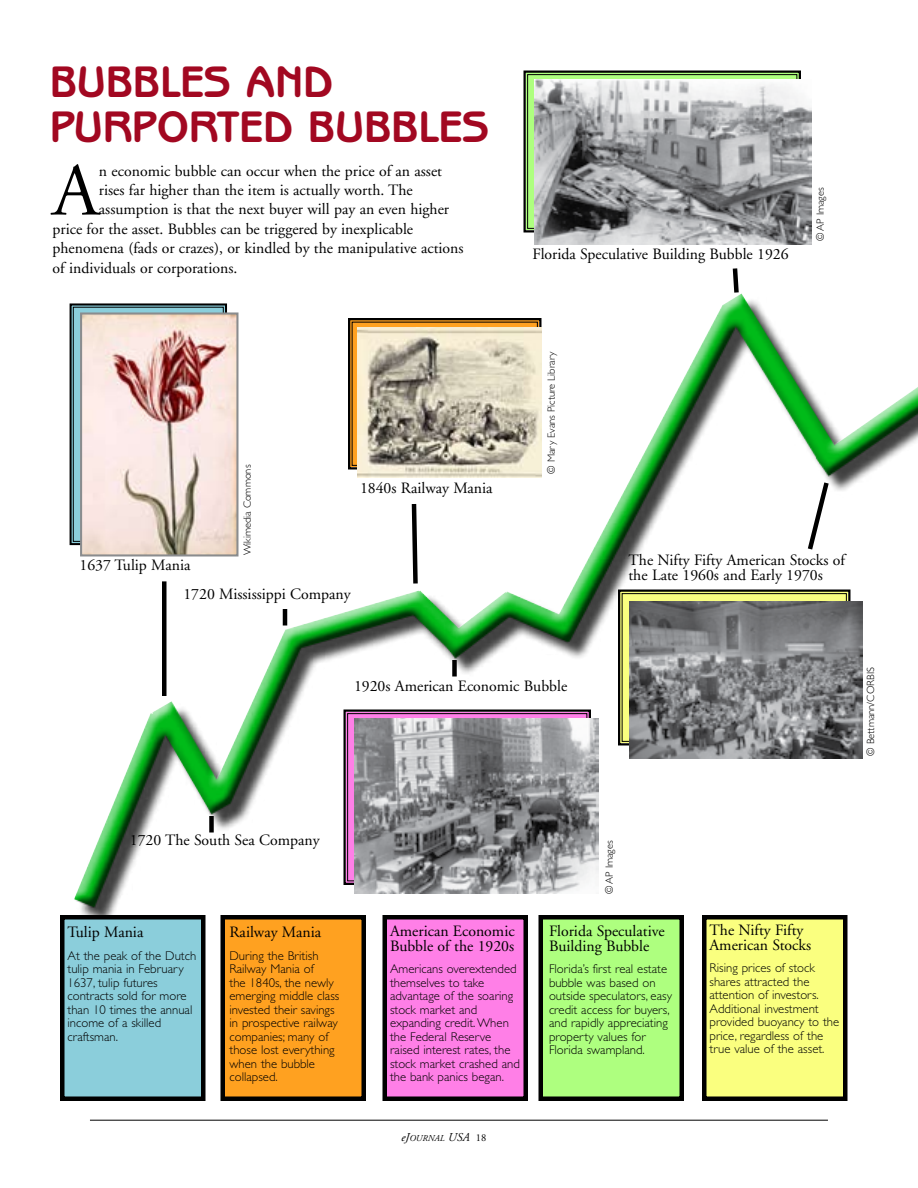
<style>
.page{position:relative;width:918px;height:1188px;background:#fff}
.page>*{position:absolute;margin:0;border:0;box-sizing:border-box;transform-origin:0 0}
.t1{font:74.55px "Adobe Garamond";color:#000}
.t2{font:700 45px/45px "Benguiat Gothic IT Cby BT";color:#a20821}
.t3{font:15.75px/15px "Adobe Garamond";color:#000}
.t4{font:300 12.75px/13.5px "Gill Sans";color:#000}
.t5{font:300 10.5px "Gill Sans";color:#000}
.t6{font:italic 9px "Adobe Garamond";color:#000}
.s1{font-size:12px}
.s2{font-style:normal;font-size:10.5px}
</style>
<div class="page">
<hr style="left:90px;top:1120px;width:738px;height:1px;background:#000">
<svg style="left:523px;top:70px;width:278px;height:94px;background:#80ac67"></svg>
<div style="left:74px;top:164px;width:844px;height:745px;background:#000;opacity:.75"></div>
<img style="left:535px;top:80px;width:277px;height:164px">
<div style="left:60px;top:915px;width:146px;height:186px;background:#8bcedb;border:4px solid #000"></div>
<div style="left:220px;top:915px;width:146px;height:186px;background:#ffa120;border:4px solid #000"></div>
<div style="left:382px;top:915px;width:146px;height:186px;background:#ff7fe7;border:4px solid #000"></div>
<div style="left:538px;top:915px;width:146px;height:186px;background:#aeff7f;border:4px solid #000"></div>
<div style="left:702px;top:915px;width:146px;height:186px;background:#faff7f;border:4px solid #000"></div>
<svg style="left:69px;top:302px;width:533px;height:607px"></svg>
<div style="left:452px;top:660px;width:5px;height:16px;background:#000"></div>
<svg style="left:701px;top:264px;width:217px;height:290px"></svg>
<img style="left:358px;top:327px;width:184px;height:150px">
<img style="left:629px;top:602px;width:233px;height:156px">
<hr style="left:162px;top:581px;width:4px;height:115px;background:#000">
<h2 class="t2" style="left:50px;top:59px;width:441px">BUBBLES AND<br>PURPORTED BUBBLES</h2>
<h1 class="t1" style="left:52px;top:151px;width:48px">A</h1>
<p class="t3" style="left:99px;top:163px;width:345px">n economic bubble can occur when the price of an asset</p>
<p class="t3" style="left:99px;top:183px;width:315px">rises far higher than the item is actually worth. The</p>
<p class="t3" style="left:99px;top:202px;width:352px">assumption is that the next buyer will pay an even higher</p>
<p class="t3" style="left:52px;top:222px;width:362px">price for the asset. Bubbles can be triggered by inexplicable</p>
<p class="t3" style="left:52px;top:241px;width:413px">phenomena (fads or crazes), or kindled by the manipulative actions</p>
<p class="t3" style="left:52px;top:261px;width:186px">of individuals or corporations.</p>
<p class="t3" style="left:532px;top:247px;width:258px">Florida Speculative Building Bubble 1926</p>
<p class="t5" style="left:814px;top:241px;width:55px;rotate:-90deg">© AP Images</p>
<p class="t5" style="left:545px;top:474px;width:124px;rotate:-90deg">© Mary Evans Picture Library</p>
<p class="t5" style="left:241px;top:555px;width:92px;rotate:-90deg">Wikimedia Commons</p>
<p class="t3" style="left:360px;top:481px;width:134px">1840s Railway Mania</p>
<p class="t3" style="left:80px;top:557px;width:113px">1637 Tulip Mania</p>
<p class="t3" style="left:628px;top:553px;width:218px">The Nifty Fifty American Stocks of the Late 1960s and Early 1970s</p>
<p class="t3" style="left:183px;top:587px;width:169px">1720 Mississippi Company</p>
<p class="t3" style="left:354px;top:679px;width:215px">1920s American Economic Bubble</p>
<p class="t5" style="left:865px;top:756px;width:90px;rotate:-90deg">© Bettmann/CORBIS</p>
<p class="t3" style="left:130px;top:833px;width:191px">1720 The South Sea Company</p>
<p class="t3" style="left:68px;top:925px;width:77px">Tulip Mania</p>
<p class="t4" style="left:68px;top:949px;width:130px">At the peak of the Dutch tulip mania in February<br>1637, tulip futures contracts sold for more than 10 times the annual income of a skilled craftsman.</p>
<p class="t3" style="left:230px;top:925px;width:93px">Railway Mania</p>
<p class="t4" style="left:230px;top:949px;width:111px">During the British<br>Railway Mania of<br>the 1840s, the newly emerging middle class invested their savings in prospective railway companies; many of those lost everything when the bubble collapsed.</p>
<p class="t3" style="left:390px;top:923px;width:126px">American Economic<br>Bubble of the 1920s</p>
<p class="t4" style="left:390px;top:962px;width:131px">Americans overextended themselves to take advantage of the soaring stock market and expanding credit. When the Federal Reserve raised interest rates, the stock market crashed and the bank panics began.</p>
<p class="t6" style="left:401px;top:1133px;width:87px"><span class="s1">e</span><span class="s1">J</span>OURNAL <span class="s1">USA</span> <span class="s2">18</span></p>
<p class="t5" style="left:604px;top:894px;width:55px;rotate:-90deg">© AP Images</p>
<p class="t3" style="left:549px;top:923px;width:117px">Florida Speculative<br>Building Bubble</p>
<p class="t4" style="left:549px;top:962px;width:124px">Florida’s first real estate bubble was based on outside speculators, easy credit access for buyers, and rapidly appreciating property values for<br>Florida swampland.</p>
<p class="t3" style="left:710px;top:923px;width:103px">The Nifty Fifty<br>American Stocks</p>
<p class="t4" style="left:710px;top:961px;width:131px">Rising prices of stock shares attracted the attention of investors.<br>Additional investment provided buoyancy to the price, regardless of the true value of the asset.</p>
</div>
